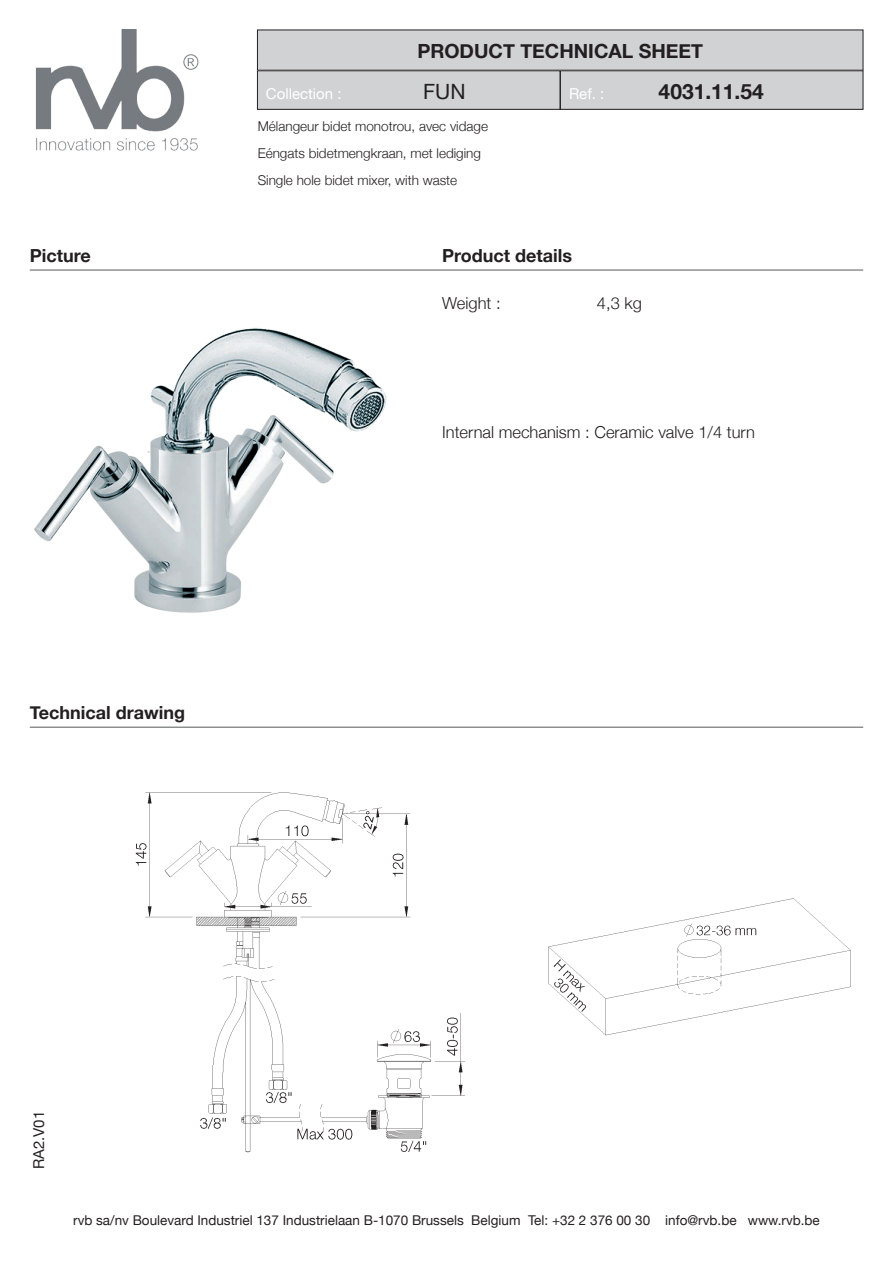
<style>
.page{position:relative;width:893px;height:1263px;background:#fff}
.page>*{position:absolute;margin:0;border:0;box-sizing:border-box;transform-origin:0 0}
.t1{font:700 21px "Helvetica Neue";color:#231f20}
.t2{font:21px "Helvetica Neue";color:#231f20}
.t3{font:700 19.5px "Helvetica Neue";color:#231f20}
.t4{font:700 18px "Helvetica Neue";color:#231f20}
.t5{font:300 16.5px "Helvetica Neue";color:#231f20}
.t6{font:15px "Helvetica Neue";color:#fff}
.t7{font:15px "Helvetica Neue";color:#231f20}
.t8{font:13.5px "Helvetica Neue";color:#231f20}
.t9{font:300 13.5px "Helvetica Neue";color:#231f20}
</style>
<div class="page">
<img style="left:35px;top:30px;width:164px;height:121px">
<div style="left:257px;top:71px;width:303px;height:38px;background:#d1d2d4"></div>
<div style="left:257px;top:71px;width:303px;height:39px;border:1px solid #231f20"></div>
<div style="left:560px;top:71px;width:303px;height:38px;background:#d1d2d4"></div>
<div style="left:560px;top:71px;width:303px;height:39px;border:1px solid #231f20"></div>
<div style="left:257px;top:30px;width:606px;height:40px;background:#d1d2d4"></div>
<hr style="left:30px;top:727px;width:833px;height:1px;background:#57585a">
<hr style="left:30px;top:270px;width:833px;height:1px;background:#57585a">
<img style="left:34px;top:328px;width:353px;height:285px">
<img style="left:135px;top:792px;width:330px;height:361px">
<img style="left:548px;top:898px;width:303px;height:138px">
<h2 class="t3" style="left:417px;top:39px;width:287px">PRODUCT TECHNICAL SHEET</h2>
<p class="t2" style="left:423px;top:79px;width:44px">FUN</p>
<p class="t1" style="left:659px;top:79px;width:107px">4031.11.54</p>
<p class="t6" style="left:266px;top:85px;width:77px">Collection :</p>
<p class="t6" style="left:569px;top:85px;width:37px">Ref. :</p>
<p class="t4" style="left:30px;top:244px;width:63px">Picture</p>
<p class="t9" style="left:258px;top:118px;width:232px">Mélangeur bidet monotrou, avec vidage</p>
<p class="t9" style="left:258px;top:145px;width:225px">Eéngats bidetmengkraan, met lediging</p>
<p class="t9" style="left:258px;top:172px;width:201px">Single hole bidet mixer, with waste</p>
<p class="t4" style="left:442px;top:244px;width:131px">Product details</p>
<p class="t5" style="left:442px;top:293px;width:60px">Weight :</p>
<p class="t5" style="left:597px;top:293px;width:46px">4,3 kg</p>
<p class="t5" style="left:442px;top:422px;width:314px">Internal mechanism : Ceramic valve 1/4 turn</p>
<p class="t4" style="left:30px;top:702px;width:157px">Technical drawing</p>
<p class="t7" style="left:30px;top:1169px;width:60px;rotate:-90deg">RA2.V01</p>
<p class="t8" style="left:73px;top:1212px;width:748px">rvb sa/nv Boulevard Industriel 137 Industrielaan B-1070 Brussels Belgium Tel: +32 2 376 00 30 info@rvb.be www.rvb.be</p>
</div>
